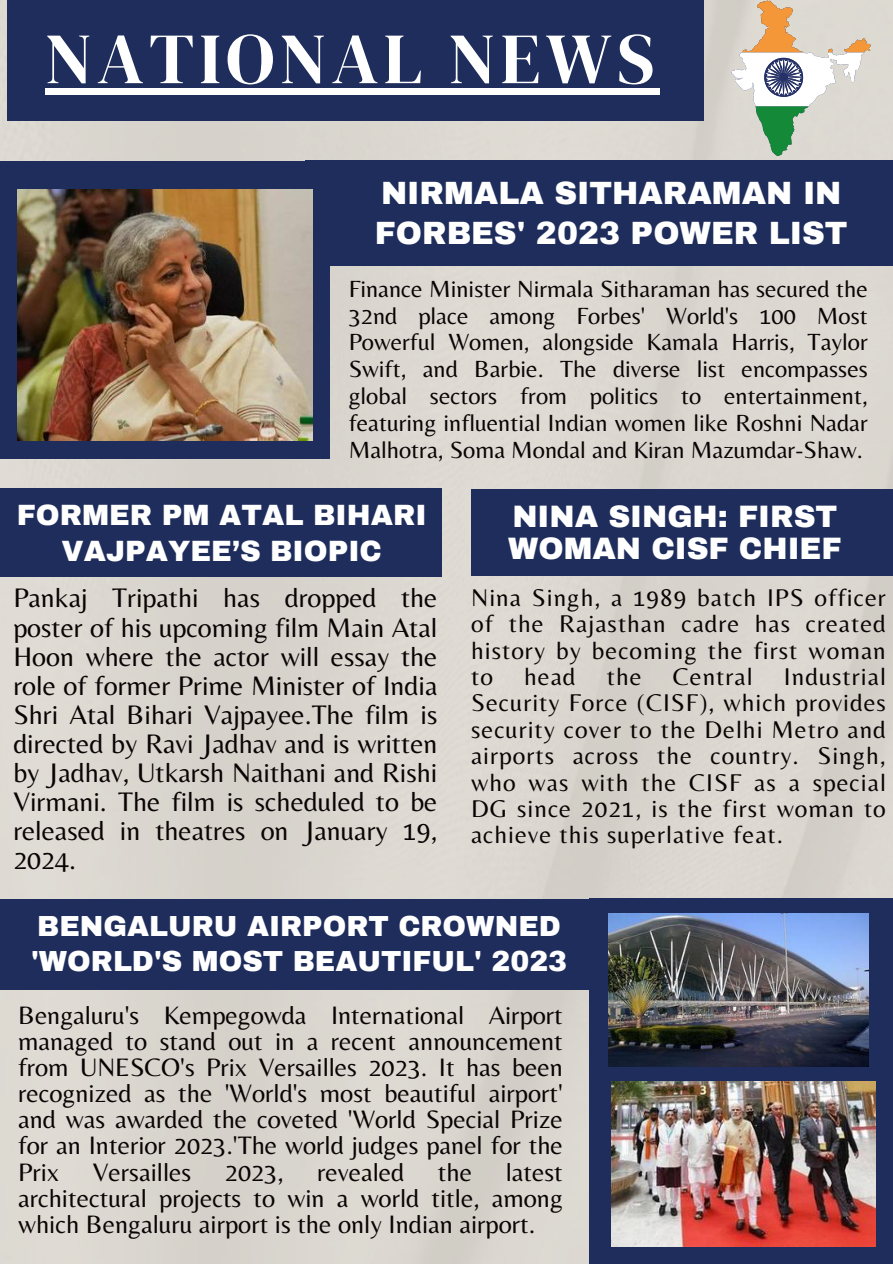
<style>
.page{position:relative;width:893px;height:1264px;background:#fff}
.page>*{position:absolute;margin:0;border:0;box-sizing:border-box;transform-origin:0 0}
.t1{font:72px "DM Serif Display";letter-spacing:.07em;color:#fff}
.t2{font:900 31.5px/39.3px "Archivo";color:#fff}
.t3{font:900 30.3px/31.5px "Archivo";color:#fff}
.t4{font:900 28.65px/35.8px "Archivo";color:#fff;text-align:center}
.t5{font:900 28.35px/35.1px "Archivo";color:#fff}
.t6{font:27.9px/29.1px "Belleza";color:#0a0404;text-align:justify}
.t7{font:26.25px/26.1px "Belleza";color:#0a0404;text-align:justify}
.t8{font:25.2px/26.4px "Belleza";letter-spacing:.04em;color:#0a0404;text-align:justify}
.t9{font:24.3px/26.8px "Belleza";color:#0a0404;text-align:justify}
</style>
<div class="page">
<div style="left:0;top:0;width:892px;height:1263px;background:#dbd7d0"></div>
<div style="left:7px;top:0;width:697px;height:121px;background:#1e2d5c"></div>
<div style="left:0;top:489px;width:441px;height:88px;background:#1e2d5c"></div>
<div style="left:470px;top:489px;width:422px;height:86px;background:#1e2d5c"></div>
<div style="left:0;top:161px;width:329px;height:297px;background:#1e2d5c"></div>
<div style="left:305px;top:160px;width:587px;height:106px;background:#1e2d5c"></div>
<div style="left:588px;top:898px;width:304px;height:365px;background:#1e2d5c"></div>
<div style="left:0;top:898px;width:649px;height:91px;background:#1e2d5c"></div>
<svg style="left:731px;top:0;width:139px;height:156px"></svg>
<img style="left:17px;top:189px;width:295px;height:251px">
<img style="left:611px;top:1081px;width:264px;height:165px">
<img style="left:608px;top:913px;width:260px;height:153px">
<div style="left:45px;top:88px;width:614px;height:6px;background:#fff"></div>
<h1 class="t1" style="left:45px;top:9px;width:611px">NATIONAL NEWS</h1>
<p class="t2" style="left:375px;top:174px;width:474px">NIRMALA SITHARAMAN IN<br>FORBES' 2023 POWER LIST</p>
<p class="t9" style="left:348px;top:275px;width:520px">Finance Minister Nirmala Sitharaman has secured the 32nd place among Forbes' World's 100 Most Powerful Women, alongside Kamala Harris, Taylor Swift, and Barbie. The diverse list encompasses global sectors from politics to entertainment, featuring influential Indian women like Roshni Nadar Malhotra, Soma Mondal and Kiran Mazumdar-Shaw.</p>
<p class="t4" style="left:17px;top:497px;width:411px">FORMER PM ATAL BIHARI<br>VAJPAYEE’S BIOPIC</p>
<p class="t6" style="left:13px;top:583px;width:425px">Pankaj Tripathi has dropped the poster of his upcoming film Main Atal Hoon where the actor will essay the role of former Prime Minister of India Shri Atal Bihari Vajpayee.The film is directed by Ravi Jadhav and is written by Jadhav, Utkarsh Naithani and Rishi Virmani. The film is scheduled to be released in theatres on January 19, 2024.</p>
<p class="t3" style="left:508px;top:501px;width:335px">NINA SINGH: FIRST<br>WOMAN CISF CHIEF</p>
<p class="t8" style="left:471px;top:583px;width:416px">Nina Singh, a 1989 batch IPS officer of the Rajasthan cadre has created history by becoming the first woman to head the Central Industrial Security Force (CISF), which provides security cover to the Delhi Metro and airports across the country. Singh, who was with the CISF as a special DG since 2021, is the first woman to achieve this superlative feat.</p>
<p class="t5" style="left:31px;top:909px;width:537px">BENGALURU AIRPORT CROWNED 'WORLD'S MOST BEAUTIFUL' 2023</p>
<p class="t7" style="left:18px;top:1001px;width:546px">Bengaluru's Kempegowda International Airport managed to stand out in a recent announcement from UNESCO's Prix Versailles 2023. It has been recognized as the 'World's most beautiful airport' and was awarded the coveted 'World Special Prize for an Interior 2023.'The world judges panel for the Prix</p>
<p class="t7" style="left:18px;top:1158px;width:546px;text-indent:487px">latest architectural projects to win a world title, among which Bengaluru airport is the only Indian airport.</p>
<p class="t7" style="left:93px;top:1158px;width:100px">Versailles</p>
<p class="t7" style="left:225px;top:1158px;width:60px">2023,</p>
<p class="t7" style="left:317px;top:1158px;width:89px">revealed</p>
<p class="t7" style="left:438px;top:1158px;width:36px">the</p>
</div>
